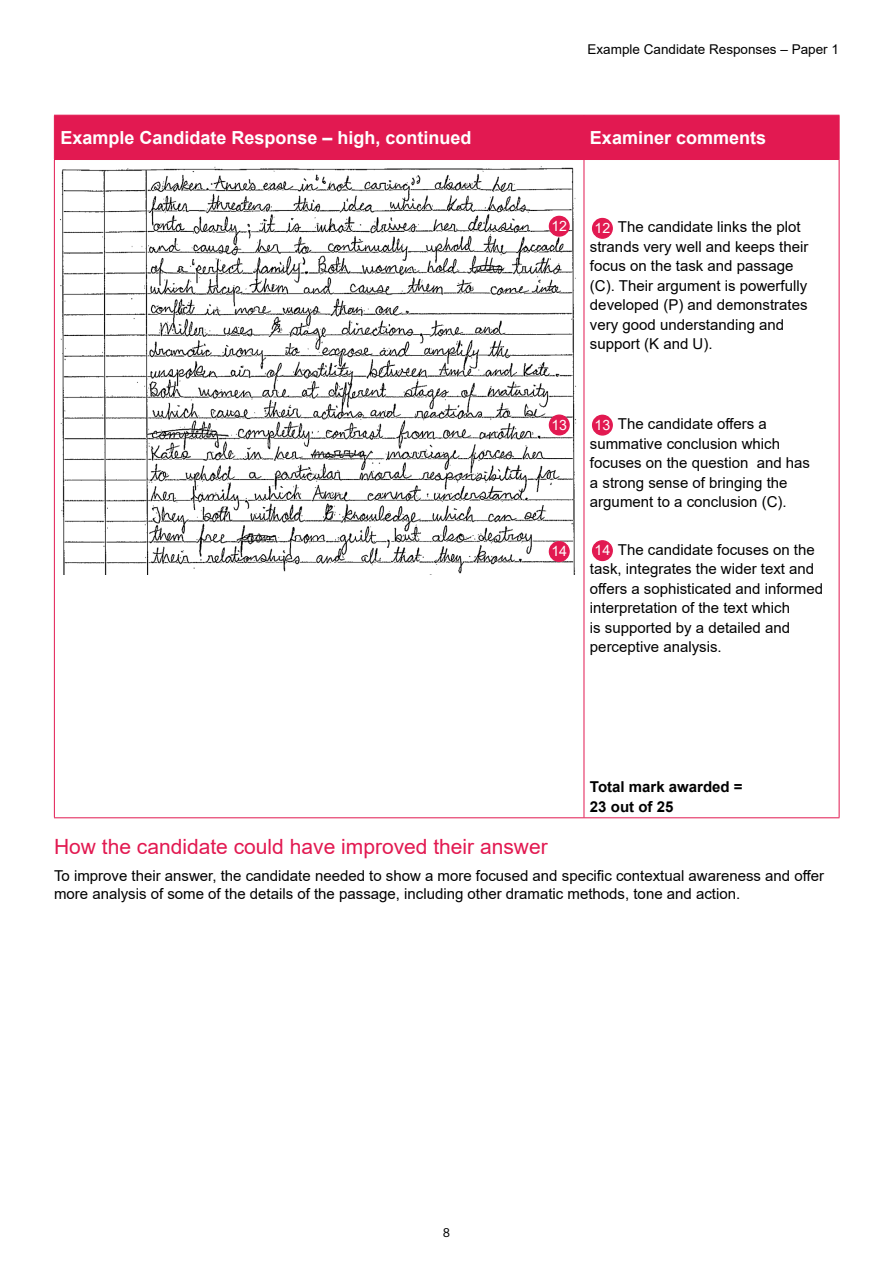
<style>
.page{position:relative;width:893px;height:1263px;background:#fff}
.page>*{position:absolute;margin:0;border:0;box-sizing:border-box;transform-origin:0 0}
.t1{font:21px "Arial";color:#e21951}
.t2{font:700 18px "Arial";color:#fff}
.t3{font:15px/19.5px "Arial";color:#000}
.t4{font:700 15px/19.5px "Arial";color:#000}
.t5{font:14.25px "Arial";color:#fff}
.t6{font:13.5px "Arial";color:#000}
.t7{font:300 13.5px "Bliss Pro";color:#000}
.s1{font-size:14.25px;color:#fff}
</style>
<div class="page">
<div style="left:55px;top:116px;width:784px;height:43px;background:#e21951"></div>
<hr style="left:54px;top:116px;width:1px;height:43px;background:#e21951">
<hr style="left:54px;top:115px;width:530px;height:1px;background:#e21951">
<hr style="left:584px;top:115px;width:255px;height:1px;background:#e21951">
<hr style="left:584px;top:116px;width:1px;height:43px;background:#e21951">
<hr style="left:839px;top:116px;width:1px;height:43px;background:#e21951">
<hr style="left:54px;top:159px;width:530px;height:1px;background:#e21951">
<hr style="left:584px;top:159px;width:255px;height:1px;background:#e21951">
<hr style="left:54px;top:160px;width:1px;height:657px;background:#e21951">
<hr style="left:584px;top:160px;width:1px;height:657px;background:#e21951">
<hr style="left:839px;top:160px;width:1px;height:657px;background:#e21951">
<hr style="left:54px;top:817px;width:530px;height:1px;background:#e21951">
<hr style="left:584px;top:817px;width:255px;height:1px;background:#e21951">
<img style="left:60px;top:166px;width:516px;height:408px">
<div style="left:593px;top:219px;width:19px;height:19px;background:#e21951;border-radius:50%"></div>
<div style="left:592px;top:218px;width:21px;height:21px;border:1px solid #e21951;border-radius:50%"></div>
<div style="left:593px;top:415px;width:19px;height:20px;background:#e21951;border-radius:50%"></div>
<div style="left:592px;top:415px;width:21px;height:21px;border:1px solid #e21951;border-radius:50%"></div>
<div style="left:593px;top:541px;width:19px;height:19px;background:#e21951;border-radius:50%"></div>
<div style="left:592px;top:540px;width:21px;height:21px;border:1px solid #e21951;border-radius:50%"></div>
<div style="left:549px;top:216px;width:20px;height:20px;background:#e21951;border-radius:50%"></div>
<div style="left:549px;top:216px;width:21px;height:21px;border:1px solid #e21951;border-radius:50%"></div>
<div style="left:549px;top:415px;width:20px;height:20px;background:#e21951;border-radius:50%"></div>
<div style="left:549px;top:414px;width:21px;height:21px;border:1px solid #e21951;border-radius:50%"></div>
<div style="left:549px;top:542px;width:20px;height:19px;background:#e21951;border-radius:50%"></div>
<div style="left:549px;top:541px;width:21px;height:21px;border:1px solid #e21951;border-radius:50%"></div>
<p class="t6" style="left:588px;top:40px;width:253px">Example Candidate Responses – Paper 1</p>
<p class="t2" style="left:60px;top:125px;width:413px">Example Candidate Response – high, continued</p>
<p class="t2" style="left:590px;top:125px;width:178px">Examiner comments</p>
<p class="t5" style="left:551px;top:216px;width:17px">12</p>
<p class="t3" style="left:590px;top:217px;width:220px;text-indent:5px"><span class="s1">12</span> The candidate links the plot strands very well and keeps their focus on the task and passage (C). Their argument is powerfully developed (P) and demonstrates very good understanding and support (K and U).</p>
<p class="t5" style="left:551px;top:415px;width:17px">13</p>
<p class="t5" style="left:551px;top:541px;width:17px">14</p>
<p class="t3" style="left:590px;top:414px;width:222px;text-indent:5px"><span class="s1">13</span> The candidate offers a summative conclusion which focuses on the question and has a strong sense of bringing the argument to a conclusion (C).</p>
<p class="t3" style="left:590px;top:540px;width:235px;text-indent:5px"><span class="s1">14</span> The candidate focuses on the task, integrates the wider text and offers a sophisticated and informed interpretation of the text which<br>is supported by a detailed and perceptive analysis.</p>
<p class="t4" style="left:590px;top:777px;width:154px">Total mark awarded =<br>23 out of 25</p>
<h1 class="t1" style="left:54px;top:832px;width:495px">How the candidate could have improved their answer</h1>
<p class="t3" style="left:54px;top:866px;width:772px;line-height:18px">To improve their answer, the candidate needed to show a more focused and specific contextual awareness and offer more analysis of some of the details of the passage, including other dramatic methods, tone and action.</p>
<p class="t7" style="left:443px;top:1224px;width:9px">8</p>
</div>
